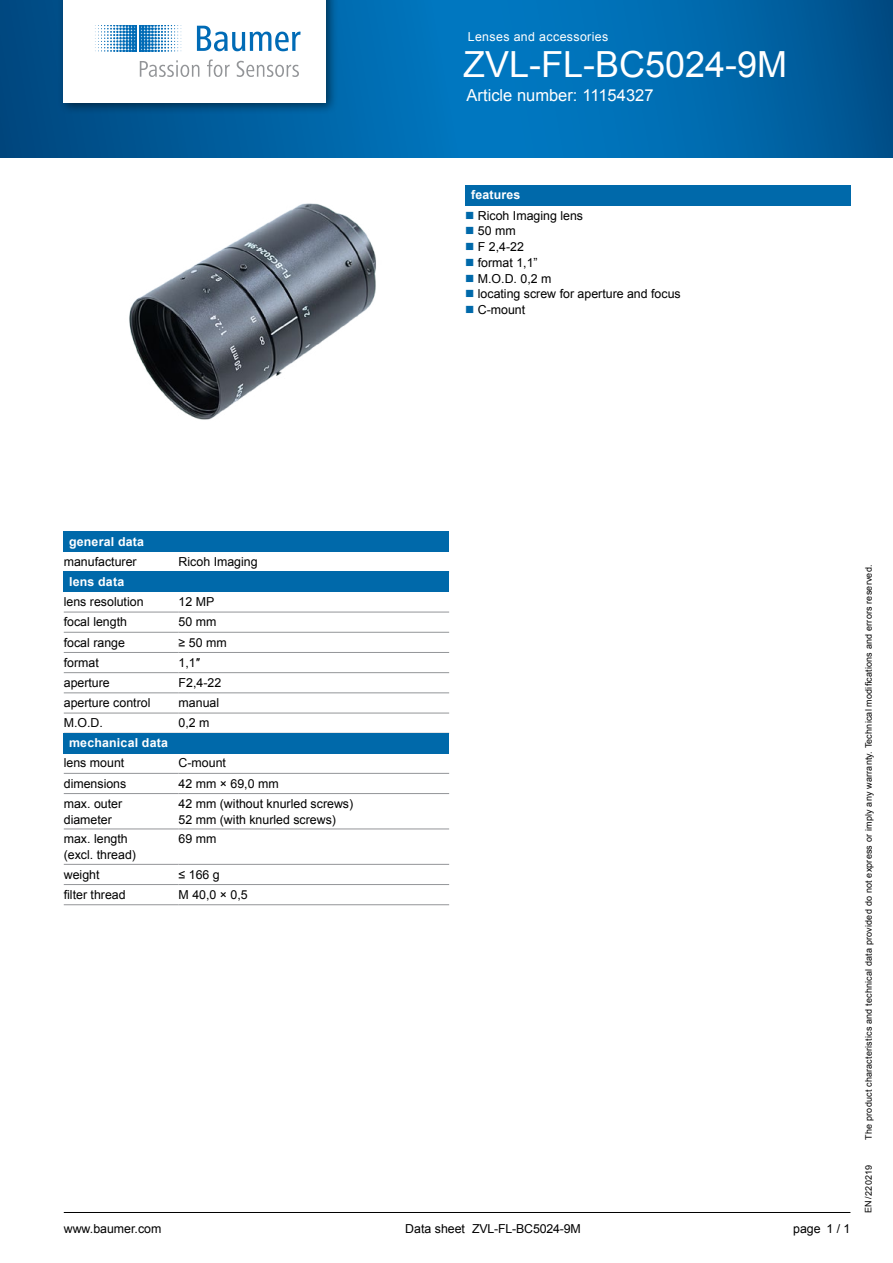
<style>
.page{position:relative;width:893px;height:1263px;background:#fff}
.page>*{position:absolute;margin:0;border:0;box-sizing:border-box;transform-origin:0 0}
.t1{font:36px "Arial";color:#fff}
.t2{font:16.5px "Arial";color:#fff}
.t3{font:12.3px/15.8px "Arial";color:#000}
.t4{font:700 12.3px "Arial";letter-spacing:.015em;color:#fff}
.t5{font:12.3px "Arial";letter-spacing:.03em;color:#fff}
.t6{font:9px "Arial";letter-spacing:.02em;color:#000}
</style>
<div class="page">
<hr style="left:64px;top:1212px;width:786px;height:1px;background:#000">
<svg style="left:0;top:0;width:893px;height:157px;background:#0066a9"></svg>
<div style="left:58px;top:0;width:280px;height:115px;background:#000;opacity:.5"></div>
<div style="left:64px;top:0;width:262px;height:102px;background:#fff"></div>
<svg style="left:30px;top:25px;width:271px;height:52px"></svg>
<img style="left:129px;top:203px;width:247px;height:217px">
<div style="left:64px;top:531px;width:385px;height:21px;background:#0069aa"></div>
<div style="left:64px;top:572px;width:385px;height:20px;background:#0069aa"></div>
<hr style="left:179px;top:612px;width:270px;height:1px;background:#939598">
<hr style="left:179px;top:632px;width:270px;height:1px;background:#939598">
<hr style="left:179px;top:652px;width:270px;height:1px;background:#939598">
<hr style="left:179px;top:672px;width:270px;height:1px;background:#939598">
<hr style="left:179px;top:692px;width:270px;height:1px;background:#939598">
<hr style="left:179px;top:713px;width:270px;height:1px;background:#939598">
<hr style="left:64px;top:612px;width:115px;height:1px;background:#939598">
<hr style="left:64px;top:632px;width:115px;height:1px;background:#939598">
<hr style="left:64px;top:652px;width:115px;height:1px;background:#939598">
<hr style="left:64px;top:672px;width:115px;height:1px;background:#939598">
<hr style="left:64px;top:692px;width:115px;height:1px;background:#939598">
<hr style="left:64px;top:713px;width:115px;height:1px;background:#939598">
<div style="left:64px;top:733px;width:385px;height:20px;background:#0069aa"></div>
<hr style="left:64px;top:773px;width:115px;height:1px;background:#939598">
<hr style="left:179px;top:773px;width:270px;height:1px;background:#939598">
<hr style="left:64px;top:793px;width:115px;height:1px;background:#939598">
<hr style="left:179px;top:793px;width:270px;height:1px;background:#939598">
<hr style="left:64px;top:829px;width:115px;height:1px;background:#939598">
<hr style="left:179px;top:829px;width:270px;height:1px;background:#939598">
<hr style="left:64px;top:864px;width:115px;height:1px;background:#939598">
<hr style="left:179px;top:864px;width:270px;height:1px;background:#939598">
<hr style="left:64px;top:884px;width:115px;height:1px;background:#939598">
<hr style="left:179px;top:884px;width:270px;height:1px;background:#939598">
<hr style="left:64px;top:904px;width:115px;height:1px;background:#939598">
<hr style="left:179px;top:904px;width:270px;height:1px;background:#939598">
<div style="left:465px;top:185px;width:385px;height:20px;background:#0069aa"></div>
<p class="t5" style="left:468px;top:29px;width:142px">Lenses and accessories</p>
<h1 class="t1" style="left:463px;top:40px;width:326px">ZVL-FL-BC5024-9M</h1>
<h2 class="t2" style="left:467px;top:85px;width:188px">Article number: 11154327</h2>
<p class="t4" style="left:471px;top:187px;width:51px">features</p>
<p class="t3" style="left:478px;top:207px;width:204px">Ricoh Imaging lens<br>50 mm<br>F 2,4-22<br>format 1,1”<br>M.O.D. 0,2 m<br>locating screw for aperture and focus<br>C-mount</p>
<p class="t4" style="left:69px;top:533px;width:76px">general data</p>
<p class="t3" style="left:64px;top:554px;width:74px">manufacturer</p>
<p class="t3" style="left:179px;top:554px;width:81px">Ricoh Imaging</p>
<p class="t4" style="left:69px;top:573px;width:57px">lens data</p>
<p class="t3" style="left:64px;top:594px;width:81px">lens resolution</p>
<p class="t3" style="left:179px;top:594px;width:37px">12 MP</p>
<p class="t3" style="left:64px;top:614px;width:65px">focal length</p>
<p class="t3" style="left:179px;top:614px;width:39px">50 mm</p>
<p class="t3" style="left:64px;top:634px;width:63px">focal range</p>
<p class="t3" style="left:179px;top:634px;width:50px">≥ 50 mm</p>
<p class="t3" style="left:64px;top:655px;width:37px">format</p>
<p class="t3" style="left:179px;top:655px;width:23px">1,1″</p>
<p class="t3" style="left:64px;top:675px;width:48px">aperture</p>
<p class="t3" style="left:179px;top:675px;width:44px">F2,4-22</p>
<p class="t3" style="left:64px;top:695px;width:88px">aperture control</p>
<p class="t3" style="left:179px;top:695px;width:42px">manual</p>
<p class="t3" style="left:64px;top:715px;width:41px">M.O.D.</p>
<p class="t3" style="left:179px;top:715px;width:32px">0,2 m</p>
<p class="t4" style="left:69px;top:735px;width:100px">mechanical data</p>
<p class="t3" style="left:64px;top:755px;width:62px">lens mount</p>
<p class="t3" style="left:179px;top:755px;width:49px">C-mount</p>
<p class="t3" style="left:64px;top:776px;width:64px">dimensions</p>
<p class="t3" style="left:179px;top:776px;width:102px">42 mm × 69,0 mm</p>
<p class="t3" style="left:64px;top:796px;width:60px">max. outer diameter</p>
<p class="t3" style="left:179px;top:796px;width:176px">42 mm (without knurled screws)<br>52 mm (with knurled screws)</p>
<p class="t3" style="left:64px;top:831px;width:74px">max. length (excl. thread)</p>
<p class="t3" style="left:179px;top:831px;width:39px">69 mm</p>
<p class="t3" style="left:64px;top:867px;width:37px">weight</p>
<p class="t3" style="left:179px;top:867px;width:43px">≤ 166 g</p>
<p class="t3" style="left:64px;top:887px;width:63px">filter thread</p>
<p class="t3" style="left:179px;top:887px;width:71px">M 40,0 × 0,5</p>
<p class="t3" style="left:64px;top:1221px;width:99px">www.baumer.com</p>
<p class="t3" style="left:826px;top:1221px;width:26px">1 / 1</p>
<p class="t3" style="left:472px;top:1221px;width:110px">ZVL-FL-BC5024-9M</p>
<p class="t3" style="left:405px;top:1221px;width:61px">Data sheet</p>
<p class="t3" style="left:793px;top:1221px;width:29px">page</p>
<p class="t6" style="left:863px;top:1140px;width:576px;rotate:-90deg">The product characteristics and technical data provided do not express or imply any warranty. Technical modifications and errors reserved.</p>
<p class="t6" style="left:863px;top:1213px;width:49px;rotate:-90deg">EN/220219</p>
</div>
